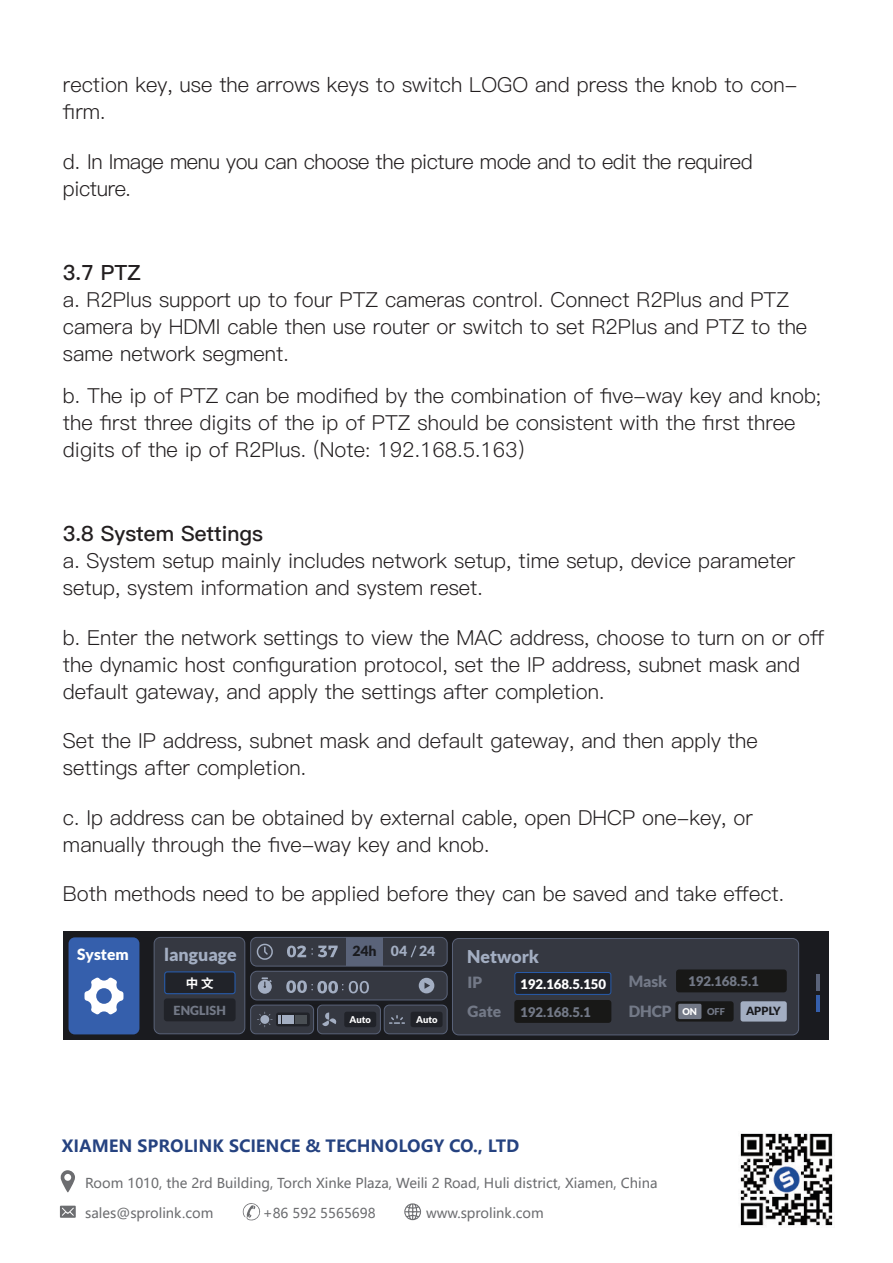
<style>
.page{position:relative;width:893px;height:1263px;background:#fff}
.page>*{position:absolute;margin:0;border:0;box-sizing:border-box;transform-origin:0 0}
.t1{font:21px "Ping Fang SC Bold";color:#231f20}
.t2{font:20.7px/27px "Ping Fang SC Regular";color:#231f20}
.t3{font:20.7px/27px "Ping Fang SC Regular";letter-spacing:-.02em;color:#231f20}
.t4{font:900 17.7px "Lato";color:#a3aec2}
.t5{font:700 16.65px "Microsoft Ya Hei";color:#254280}
.t6{font:900 15.45px "Lato";color:#737987}
.t7{font:900 15.45px "Lato";color:#fff}
.t8{font:900 13.95px "Lato";color:#a3aec2}
.t9{font:900 13.95px "Lato";color:#1a1b1f}
.t10{font:13.5px/29.5px "Microsoft Ya Hei";color:#6c6d70}
.t11{font:900 13.2px "Lato";color:#737987}
.t12{font:900 13.2px "Lato";color:#fff}
.t13{font:900 12.45px "Lato";color:#737987}
.t14{font:700 12.45px "Source Han Sans CN";color:#fff}
.t15{font:900 11.25px "Lato";color:#1a1b1f}
.t16{font:900 9.45px "Lato";color:#fff}
.t17{font:900 9.45px "Lato";color:#737987}
.s1{font-size:15.45px}
.s2{color:#fff}
</style>
<div class="page">
<img style="left:740px;top:1133px;width:93px;height:93px">
<svg style="left:60px;top:1206px;width:16px;height:12px"></svg>
<svg style="left:404px;top:1203px;width:17px;height:17px"></svg>
<svg style="left:242px;top:1203px;width:19px;height:17px"></svg>
<svg style="left:60px;top:1170px;width:15px;height:22px"></svg>
<div style="left:63px;top:932px;width:765px;height:108px;background:#1a1b1f"></div>
<div style="left:154px;top:937px;width:91px;height:97px;background:#353841;border-radius:6px"></div>
<div style="left:154px;top:937px;width:91px;height:97px;border:1px solid #5a6379;border-radius:6px"></div>
<svg style="left:164px;top:971px;width:72px;height:23px;background:#222937"></svg>
<div style="left:164px;top:998px;width:72px;height:23px;background:#212329;border-radius:3px"></div>
<hr style="left:816px;top:995px;width:3px;height:17px;background:#355fac">
<hr style="left:816px;top:974px;width:3px;height:17px;background:#5a6379">
<div style="left:69px;top:937px;width:70px;height:97px;background:#355fac;border-radius:6px"></div>
<svg style="left:84px;top:977px;width:40px;height:37px"></svg>
<div style="left:251px;top:1005px;width:63px;height:29px;background:#353841;border-radius:5px"></div>
<div style="left:250px;top:1005px;width:64px;height:29px;border:1px solid #5a6379;border-radius:5px"></div>
<div style="left:317px;top:1005px;width:63px;height:29px;background:#353841;border-radius:5px"></div>
<div style="left:317px;top:1005px;width:64px;height:29px;border:1px solid #5a6379;border-radius:5px"></div>
<div style="left:251px;top:971px;width:196px;height:29px;background:#353841;border-radius:6px"></div>
<div style="left:250px;top:971px;width:197px;height:29px;border:1px solid #5a6379;border-radius:6px"></div>
<svg style="left:349px;top:981px;width:20px;height:12px"></svg>
<svg style="left:258px;top:977px;width:14px;height:17px"></svg>
<svg style="left:286px;top:980px;width:57px;height:13px"></svg>
<div style="left:251px;top:937px;width:196px;height:29px;background:#353841;border-radius:6px"></div>
<div style="left:250px;top:937px;width:197px;height:29px;border:1px solid #5a6379;border-radius:6px"></div>
<svg style="left:257px;top:944px;width:16px;height:16px"></svg>
<svg style="left:410px;top:945px;width:7px;height:13px"></svg>
<svg style="left:287px;top:945px;width:51px;height:12px"></svg>
<div style="left:452px;top:938px;width:347px;height:97px;background:#353841;border-radius:6px"></div>
<div style="left:452px;top:938px;width:347px;height:97px;border:1px solid #5a6379;border-radius:6px"></div>
<svg style="left:514px;top:972px;width:97px;height:23px;background:#212836"></svg>
<div style="left:675px;top:1001px;width:59px;height:20px;background:#181817;border-radius:3px"></div>
<div style="left:741px;top:1001px;width:46px;height:20px;background:#a3aec2;border-radius:3px"></div>
<div style="left:678px;top:1004px;width:23px;height:15px;background:#737987;border-radius:2px"></div>
<div style="left:514px;top:1000px;width:97px;height:23px;background:#181817;border-radius:3px"></div>
<div style="left:676px;top:969px;width:111px;height:23px;background:#181817;border-radius:3px"></div>
<svg style="left:257px;top:1012px;width:16px;height:15px"></svg>
<svg style="left:322px;top:1012px;width:15px;height:14px"></svg>
<div style="left:344px;top:1012px;width:32px;height:15px;background:#212329;border-radius:3px"></div>
<div style="left:384px;top:1005px;width:63px;height:29px;background:#353841;border-radius:5px"></div>
<div style="left:384px;top:1005px;width:63px;height:29px;border:1px solid #5a6379;border-radius:5px"></div>
<div style="left:411px;top:1012px;width:32px;height:15px;background:#212329;border-radius:3px"></div>
<div style="left:276px;top:1012px;width:34px;height:14px;background:#212329;border-radius:3px"></div>
<svg style="left:389px;top:1015px;width:16px;height:9px"></svg>
<div style="left:419px;top:978px;width:15px;height:15px;background:#a3aec2;border-radius:50%"></div>
<svg style="left:425px;top:982px;width:5px;height:7px"></svg>
<div style="left:346px;top:937px;width:37px;height:29px;background:#5a6379"></div>
<svg style="left:279px;top:1015px;width:28px;height:9px"></svg>
<p class="t2" style="left:63px;top:72px;width:736px">rection key, use the arrows keys to switch LOGO and press the knob to con&shy;firm.</p>
<p class="t3" style="left:63px;top:148px;width:691px">d. In Image menu you can choose the picture mode and to edit the required picture.</p>
<p class="t1" style="left:63px;top:260px;width:79px">3.7 PTZ</p>
<p class="t2" style="left:63px;top:286px;width:746px">a. R2Plus support up to four PTZ cameras control. Connect R2Plus and PTZ camera by HDMI cable then use router or switch to set R2Plus and PTZ to the same network segment.</p>
<p class="t2" style="left:63px;top:382px;width:760px">b. The ip of PTZ can be modified by the combination of five-way key and knob; the first three digits of the ip of PTZ should be consistent with the first three digits of the ip of R2Plus. (Note: 192.168.5.163)</p>
<p class="t1" style="left:63px;top:521px;width:201px">3.8 System Settings</p>
<p class="t2" style="left:63px;top:547px;width:734px">a. System setup mainly includes network setup, time setup, device parameter setup, system information and system reset.</p>
<p class="t2" style="left:63px;top:624px;width:763px">b. Enter the network settings to view the MAC address, choose to turn on or off the dynamic host configuration protocol, set the IP address, subnet mask and default gateway, and apply the settings after completion.</p>
<p class="t2" style="left:63px;top:727px;width:696px">Set the IP address, subnet mask and default gateway, and then apply the settings after completion.</p>
<p class="t2" style="left:63px;top:804px;width:691px">c. Ip address can be obtained by external cable, open DHCP one-key, or manually through the five-way key and knob.</p>
<p class="t2" style="left:63px;top:880px;width:723px">Both methods need to be applied before they can be saved and take effect.</p>
<p class="t9" style="left:352px;top:943px;width:26px">24h</p>
<p class="t7" style="left:77px;top:945px;width:53px">System</p>
<p class="t4" style="left:164px;top:944px;width:74px">language</p>
<p class="t8" style="left:391px;top:943px;width:46px">04 24</p>
<p class="t4" style="left:467px;top:946px;width:74px">Network</p>
<p class="t14" style="left:186px;top:976px;width:29px">中 文</p>
<p class="t13" style="left:174px;top:1003px;width:54px">ENGLISH</p>
<p class="t16" style="left:349px;top:1014px;width:23px">Auto</p>
<p class="t16" style="left:416px;top:1014px;width:23px">Auto</p>
<p class="t6" style="left:467px;top:973px;width:16px">IP</p>
<p class="t12" style="left:520px;top:976px;width:88px">192.168.5.150</p>
<p class="t6" style="left:629px;top:973px;width:40px">Mask</p>
<p class="t11" style="left:467px;top:1004px;width:125px"><span class="s1">Gate</span> 192.168.5.1</p>
<p class="t6" style="left:629px;top:1003px;width:45px">DHCP</p>
<p class="t11" style="left:688px;top:973px;width:72px">192.168.5.1</p>
<p class="t17" style="left:682px;top:1006px;width:44px"><span class="s2">ON</span> OFF</p>
<p class="t15" style="left:746px;top:1004px;width:36px">APPLY</p>
<p class="t5" style="left:62px;top:1134px;width:459px">XIAMEN SPROLINK SCIENCE &amp; TECHNOLOGY CO., LTD</p>
<p class="t10" style="left:85px;top:1168px;width:574px">Room 1010, the 2rd Building, Torch Xinke Plaza, Weili 2 Road, Huli district, Xiamen, China sales@sprolink.com</p>
<p class="t10" style="left:263px;top:1197px;width:114px">+86 592 5565698</p>
<p class="t10" style="left:426px;top:1197px;width:119px">www.sprolink.com</p>
</div>
